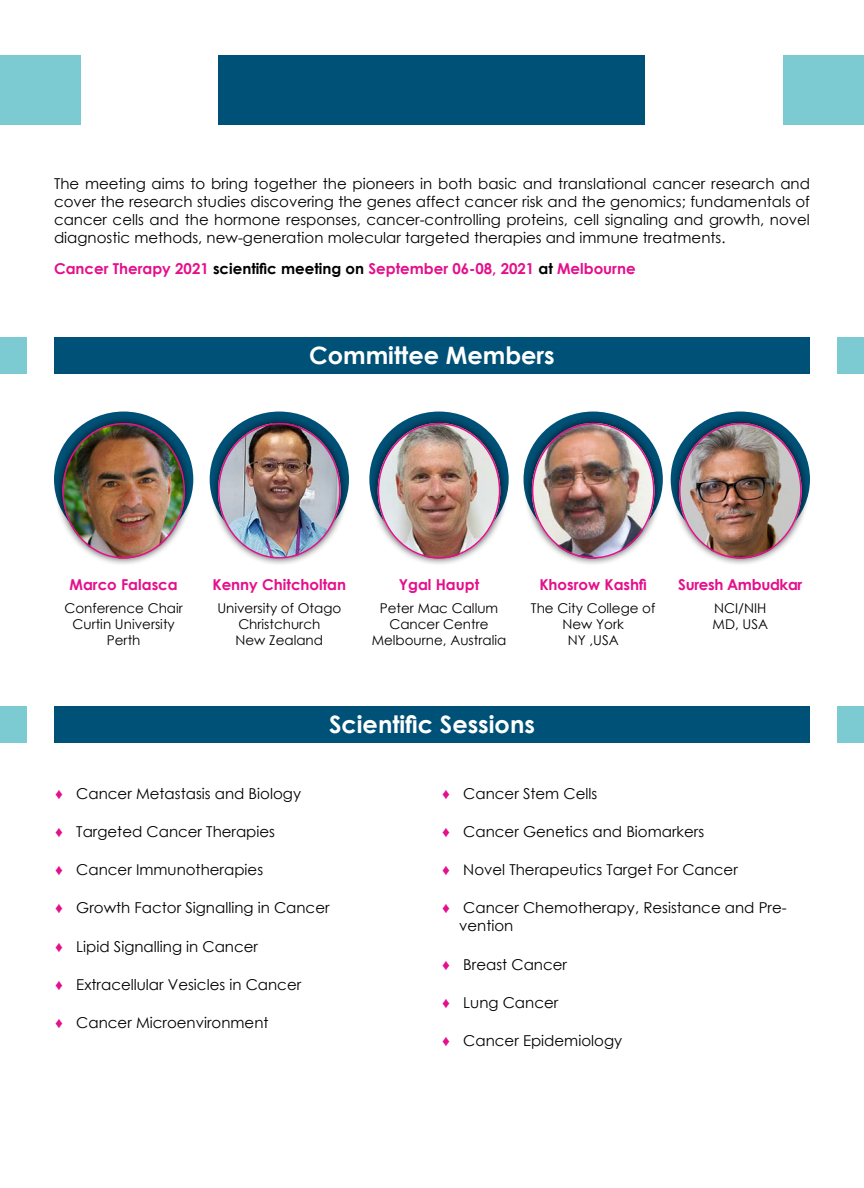
<style>
.page{position:relative;width:864px;height:1188px;background:#fff}
.page>*{position:absolute;margin:0;border:0;box-sizing:border-box;transform-origin:0 0}
.t1{font:700 24px "Century Gothic";color:#fff}
.t2{font:15px/18px "Century Gothic";color:#000;text-align:justify}
.t3{font:700 15px "Century Gothic";color:#e50f8b}
.t4{font:700 15px "Century Gothic";letter-spacing:-.02em;color:#e50f8b}
.t5{font:13.5px/16.2px "Century Gothic";color:#000;text-align:center}
.s1{color:#000}
.s2{font-family:"Impact";color:#e50f8b}
</style>
<div class="page">
<div style="left:219px;top:55px;width:426px;height:70px;background:#005177"></div>
<div style="left:783px;top:55px;width:81px;height:70px;background:#7ccbd2"></div>
<div style="left:837px;top:337px;width:27px;height:37px;background:#7ccbd2"></div>
<div style="left:0;top:337px;width:27px;height:37px;background:#7ccbd2"></div>
<div style="left:0;top:55px;width:81px;height:70px;background:#7ccbd2"></div>
<div style="left:837px;top:706px;width:27px;height:36px;background:#7ccbd2"></div>
<div style="left:0;top:706px;width:27px;height:36px;background:#7ccbd2"></div>
<div style="left:54px;top:706px;width:756px;height:36px;background:#005177"></div>
<div style="left:54px;top:337px;width:756px;height:37px;background:#005177"></div>
<div style="left:54px;top:415px;width:139px;height:152px;background:#000;opacity:.75"></div>
<img style="left:62px;top:423px;width:123px;height:136px">
<div style="left:210px;top:415px;width:139px;height:152px;background:#000;opacity:.75"></div>
<img style="left:218px;top:423px;width:123px;height:136px">
<div style="left:369px;top:415px;width:140px;height:152px;background:#000;opacity:.75"></div>
<img style="left:378px;top:423px;width:122px;height:136px">
<div style="left:524px;top:415px;width:139px;height:152px;background:#000;opacity:.75"></div>
<img style="left:532px;top:423px;width:123px;height:136px">
<div style="left:671px;top:415px;width:139px;height:152px;background:#000;opacity:.75"></div>
<img style="left:679px;top:423px;width:123px;height:136px">
<p class="t2" style="left:54px;top:174px;width:758px">The meeting aims to bring together the pioneers in both basic and translational cancer research and cover the research studies discovering the genes affect cancer risk and the genomics; fundamentals of cancer cells and the hormone responses, cancer-controlling proteins, cell signaling and growth, novel diagnostic methods, new-generation molecular targeted therapies and immune treatments.</p>
<p class="t3" style="left:54px;top:257px;width:583px">Cancer Therapy 2021 <span class="s1">scientific meeting on</span> September 06-08, 2021 <span class="s1">at</span> Melbourne</p>
<h1 class="t1" style="left:309px;top:337px;width:247px">Committee Members</h1>
<p class="t3" style="left:70px;top:573px;width:110px">Marco Falasca</p>
<p class="t5" style="left:64px;top:600px;width:120px">Conference Chair<br>Curtin University<br>Perth</p>
<p class="t3" style="left:212px;top:573px;width:135px">Kenny Chitcholtan</p>
<p class="t5" style="left:217px;top:600px;width:125px">University of Otago<br>Christchurch<br>New Zealand</p>
<p class="t3" style="left:399px;top:573px;width:82px">Ygal Haupt</p>
<p class="t5" style="left:372px;top:600px;width:136px">Peter Mac Callum<br>Cancer Centre<br>Melbourne, Australia</p>
<p class="t3" style="left:539px;top:573px;width:109px">Khosrow Kashfi</p>
<p class="t5" style="left:531px;top:600px;width:126px">The City College of<br>New York<br>NY ,USA</p>
<p class="t4" style="left:678px;top:573px;width:126px">Suresh Ambudkar</p>
<p class="t5" style="left:713px;top:600px;width:57px;text-align:left">NCI/NIH<br>MD, USA</p>
<h1 class="t1" style="left:329px;top:706px;width:207px">Scientific Sessions</h1>
<p class="t2" style="left:54px;top:784px;width:249px"><span class="s2">♦</span> Cancer Metastasis and Biology</p>
<p class="t2" style="left:54px;top:822px;width:223px"><span class="s2">♦</span> Targeted Cancer Therapies</p>
<p class="t2" style="left:54px;top:860px;width:211px"><span class="s2">♦</span> Cancer Immunotherapies</p>
<p class="t2" style="left:54px;top:899px;width:277px"><span class="s2">♦</span> Growth Factor Signalling in Cancer</p>
<p class="t2" style="left:54px;top:937px;width:206px"><span class="s2">♦</span> Lipid Signalling in Cancer</p>
<p class="t2" style="left:54px;top:975px;width:249px"><span class="s2">♦</span> Extracellular Vesicles in Cancer</p>
<p class="t2" style="left:54px;top:1013px;width:216px"><span class="s2">♦</span> Cancer Microenvironment</p>
<p class="t2" style="left:441px;top:784px;width:158px"><span class="s2">♦</span> Cancer Stem Cells</p>
<p class="t2" style="left:441px;top:822px;width:265px"><span class="s2">♦</span> Cancer Genetics and Biomarkers</p>
<p class="t2" style="left:441px;top:860px;width:298px"><span class="s2">♦</span> Novel Therapeutics Target For Cancer</p>
<p class="t2" style="left:459px;top:899px;width:329px;text-indent:-18px"><span class="s2">♦</span> Cancer Chemotherapy, Resistance and Pre&shy;vention</p>
<p class="t2" style="left:441px;top:955px;width:128px"><span class="s2">♦</span> Breast Cancer</p>
<p class="t2" style="left:441px;top:993px;width:119px"><span class="s2">♦</span> Lung Cancer</p>
<p class="t2" style="left:441px;top:1031px;width:183px"><span class="s2">♦</span> Cancer Epidemiology</p>
</div>
